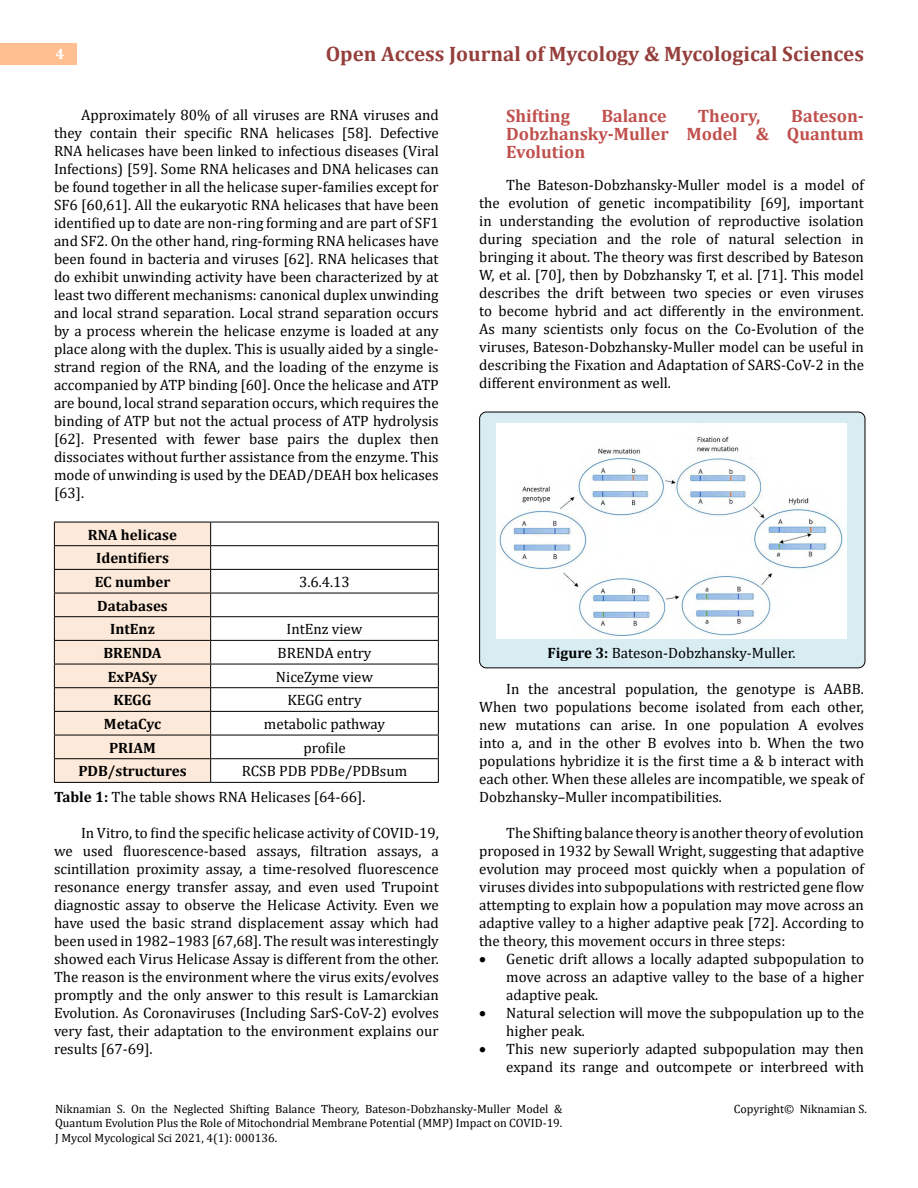
<style>
.page{position:relative;width:918px;height:1188px;background:#fff}
.page>*{position:absolute;margin:0;border:0;box-sizing:border-box;transform-origin:0 0}
.t1{font:700 21px "Cambria";color:#953f3c}
.t2{font:700 18px/18px "Cambria";color:#c0504d;text-align:justify}
.t3{font:15px/18px "Cambria";color:#000;text-align:justify}
.t4{font:700 15px/23.7px "Cambria";color:#000;text-align:center}
.t5{font:700 15px "Cambria";color:#fff}
.t6{font:12px/14.4px "Cambria";color:#000;text-align:justify}
.s1{font-weight:700}
</style>
<div class="page">
<div style="left:0;top:43px;width:76px;height:21px;background:#ffbf91"></div>
<div style="left:480px;top:412px;width:385px;height:256px;background:#d8edf2;border-radius:7px"></div>
<div style="left:479px;top:412px;width:386px;height:256px;border:1px solid #000;border-radius:7px"></div>
<hr style="left:211px;top:522px;width:228px;height:1px;background:#000">
<hr style="left:211px;top:545px;width:228px;height:1px;background:#000">
<hr style="left:211px;top:569px;width:228px;height:1px;background:#000">
<hr style="left:211px;top:593px;width:228px;height:1px;background:#000">
<hr style="left:211px;top:616px;width:228px;height:1px;background:#000">
<hr style="left:211px;top:640px;width:228px;height:1px;background:#000">
<hr style="left:211px;top:664px;width:228px;height:1px;background:#000">
<hr style="left:211px;top:687px;width:228px;height:1px;background:#000">
<hr style="left:211px;top:711px;width:228px;height:1px;background:#000">
<hr style="left:211px;top:735px;width:228px;height:1px;background:#000">
<hr style="left:211px;top:758px;width:228px;height:1px;background:#000">
<hr style="left:54px;top:782px;width:157px;height:1px;background:#000">
<hr style="left:211px;top:782px;width:228px;height:1px;background:#000">
<svg style="left:54px;top:522px;width:157px;height:260px;background:#efdccd"></svg>
<svg style="left:438px;top:522px;width:1px;height:260px"></svg>
<img style="left:497px;top:424px;width:349px;height:215px">
<p class="t5" style="left:56px;top:44px;width:10px">4</p>
<h1 class="t1" style="left:326px;top:39px;width:540px">Open Access Journal of Mycology &amp; Mycological Sciences</h1>
<p class="t3" style="left:54px;top:105px;width:386px;text-indent:27px">Approximately 80% of all viruses are RNA viruses and they contain their specific RNA helicases [58]. Defective RNA helicases have been linked to infectious diseases (Viral Infections) [59]. Some RNA helicases and DNA helicases can be found together in all the helicase super-families except for SF6 [60,61]. All the eukaryotic RNA helicases that have been identified up to date are non-ring forming and are part of SF1 and SF2. On the other hand, ring-forming RNA helicases have been found in bacteria and viruses [62]. RNA helicases that do exhibit unwinding activity have been characterized by at least two different mechanisms: canonical duplex unwinding and local strand separation. Local strand separation occurs by a process wherein the helicase enzyme is loaded at any place along with the duplex. This is usually aided by a single&shy;strand region of the RNA, and the loading of the enzyme is accompanied by ATP binding [60]. Once the helicase and ATP are bound, local strand separation occurs, which requires the binding of ATP but not the actual process of ATP hydrolysis [62]. Presented with fewer base pairs the duplex then dissociates without further assistance from the enzyme. This mode of unwinding is used by the DEAD/DEAH box helicases [63].</p>
<p class="t4" style="left:88px;top:522px;width:91px">RNA helicase<br>Identifiers<br>EC number</p>
<p class="t3" style="left:299px;top:573px;width:52px">3.6.4.13</p>
<p class="t4" style="left:97px;top:593px;width:72px">Databases<br>IntEnz</p>
<p class="t3" style="left:286px;top:620px;width:78px">IntEnz view</p>
<p class="t4" style="left:103px;top:641px;width:60px">BRENDA</p>
<p class="t3" style="left:278px;top:644px;width:95px">BRENDA entry</p>
<p class="t4" style="left:108px;top:664px;width:51px">ExPASy</p>
<p class="t3" style="left:276px;top:668px;width:99px">NiceZyme view</p>
<p class="t4" style="left:113px;top:688px;width:40px">KEGG</p>
<p class="t3" style="left:287px;top:691px;width:76px">KEGG entry</p>
<p class="t4" style="left:104px;top:712px;width:59px">MetaCyc</p>
<p class="t3" style="left:264px;top:715px;width:123px">metabolic pathway</p>
<p class="t4" style="left:109px;top:735px;width:48px">PRIAM</p>
<p class="t3" style="left:303px;top:739px;width:44px">profile</p>
<p class="t4" style="left:78px;top:759px;width:110px">PDB/structures</p>
<p class="t3" style="left:54px;top:759px;width:355px;line-height:25.2px;text-indent:188px">RCSB PDB PDBe/PDBsum<br><span class="s1">Table 1:</span> The table shows RNA Helicases [64-66].</p>
<p class="t3" style="left:54px;top:823px;width:386px;text-indent:27px">In Vitro, to find the specific helicase activity of COVID-19, we used fluorescence-based assays, filtration assays, a scintillation proximity assay, a time-resolved fluorescence resonance energy transfer assay, and even used Trupoint diagnostic assay to observe the Helicase Activity. Even we have used the basic strand displacement assay which had been used in 1982–1983 [67,68]. The result was interestingly showed each Virus Helicase Assay is different from the other.<br>The reason is the environment where the virus exits/evolves promptly and the only answer to this result is Lamarckian Evolution. As Coronaviruses (Including SarS-CoV-2) evolves very fast, their adaptation to the environment explains our results [67-69].</p>
<p class="t2" style="left:506px;top:106px;width:65px">Shifting</p>
<p class="t2" style="left:601px;top:106px;width:67px">Balance</p>
<p class="t2" style="left:698px;top:106px;width:64px">Theory,</p>
<p class="t2" style="left:506px;top:106px;width:359px;text-indent:285px">Bateson-Dobzhansky-Muller Model &amp; Quantum Evolution</p>
<p class="t3" style="left:479px;top:175px;width:386px;text-indent:27px">The Bateson-Dobzhansky-Muller model is a model of the evolution of genetic incompatibility [69], important in understanding the evolution of reproductive isolation during speciation and the role of natural selection in bringing it about. The theory was first described by Bateson W, et al. [70], then by Dobzhansky T, et al. [71]. This model describes the drift between two species or even viruses to become hybrid and act differently in the environment.<br>As many scientists only focus on the Co-Evolution of the viruses, Bateson-Dobzhansky-Muller model can be useful in describing the Fixation and Adaptation of SARS-CoV-2 in the different environment as well.</p>
<p class="t3" style="left:548px;top:643px;width:249px"><span class="s1">Figure 3:</span> Bateson-Dobzhansky-Muller.</p>
<p class="t3" style="left:479px;top:679px;width:386px;text-indent:27px">In the ancestral population, the genotype is AABB.<br>When two populations become isolated from each other, new mutations can arise. In one population A evolves into a, and in the other B evolves into b. When the two populations hybridize it is the first time a &amp; b interact with each other. When these alleles are incompatible, we speak of Dobzhansky–Muller incompatibilities.</p>
<p class="t3" style="left:479px;top:823px;width:386px;text-indent:27px">The Shifting balance theory is another theory of evolution proposed in 1932 by Sewall Wright, suggesting that adaptive evolution may proceed most quickly when a population of viruses divides into subpopulations with restricted gene flow attempting to explain how a population may move across an adaptive valley to a higher adaptive peak [72]. According to the theory, this movement occurs in three steps:</p>
<p class="t3" style="left:506px;top:949px;width:359px;text-indent:-27px">• Genetic drift allows a locally adapted subpopulation to move across an adaptive valley to the base of a higher adaptive peak.</p>
<p class="t3" style="left:506px;top:1003px;width:359px;text-indent:-27px">• Natural selection will move the subpopulation up to the higher peak.</p>
<p class="t3" style="left:479px;top:1039px;width:386px;text-align:right">• This new superiorly adapted subpopulation may then expand its range and outcompete or interbreed with</p>
<p class="t6" style="left:55px;top:1102px;width:509px">Niknamian S. On the Neglected Shifting Balance Theory, Bateson-Dobzhansky-Muller Model &amp; Quantum Evolution Plus the Role of Mitochondrial Membrane Potential (MMP) Impact on COVID-19.<br>J Mycol Mycological Sci 2021, 4(1): 000136.</p>
<p class="t6" style="left:734px;top:1102px;width:135px">Copyright© Niknamian S.</p>
</div>
